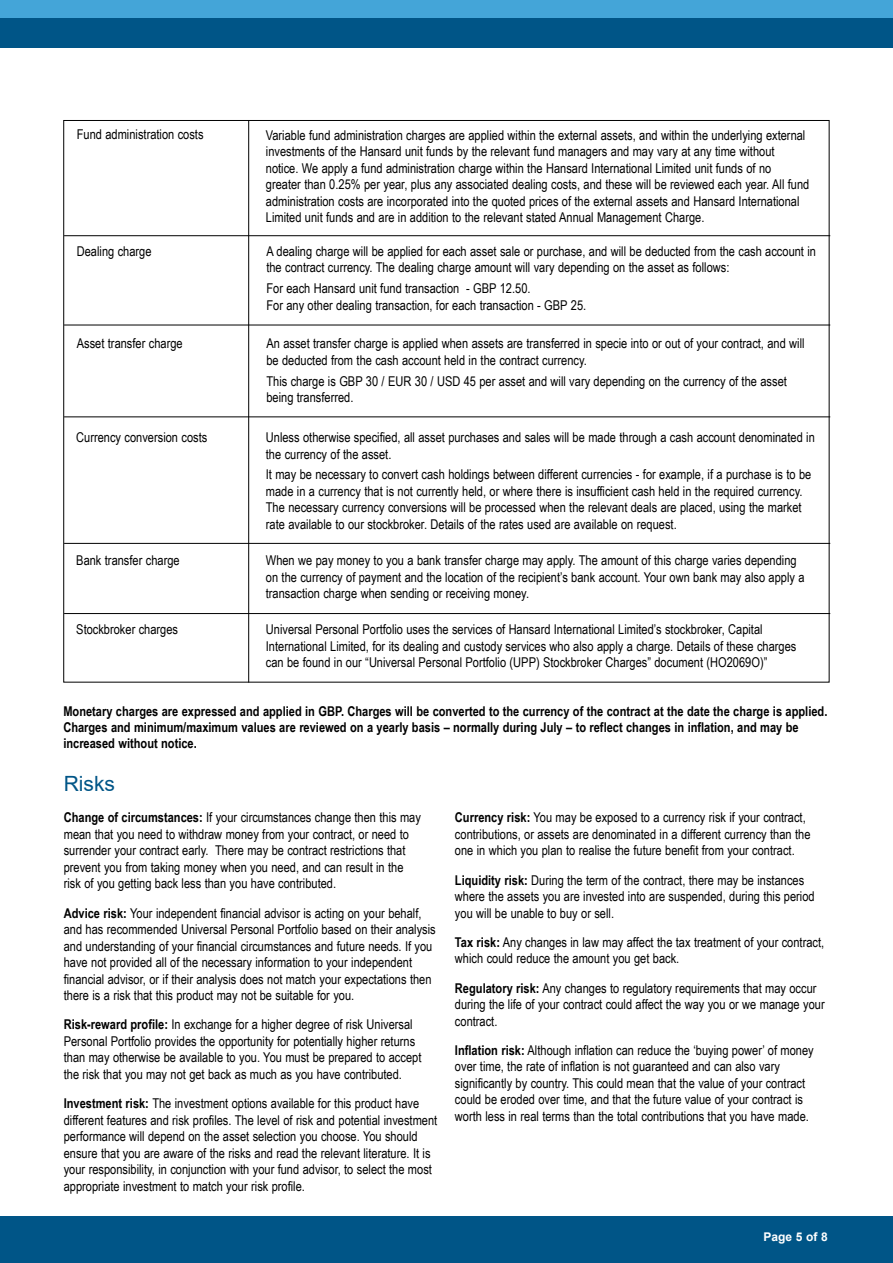
<style>
.page{position:relative;width:893px;height:1263px;background:#fff}
.page>*{position:absolute;margin:0;border:0;box-sizing:border-box;transform-origin:0 0}
.t1{font:21px "Arial";color:#005587}
.t2{font:13.5px/16.5px "Arial Narrow";color:#000}
.t3{font:700 13.5px/16.2px "Arial Narrow";color:#000}
.t4{font:700 12px "Arial";color:#fff}
.s1{font-weight:700}
</style>
<div class="page">
<div style="left:0;top:1216px;width:893px;height:47px;background:#005587"></div>
<div style="left:0;top:0;width:893px;height:33px;background:#44a5d8"></div>
<div style="left:0;top:19px;width:893px;height:29px;background:#005587"></div>
<hr style="left:248px;top:121px;width:1px;height:561px;background:#000">
<hr style="left:64px;top:325px;width:766px;height:1px;background:#000">
<hr style="left:64px;top:235px;width:766px;height:1px;background:#000">
<hr style="left:64px;top:416px;width:766px;height:1px;background:#000">
<hr style="left:64px;top:543px;width:766px;height:1px;background:#000">
<hr style="left:64px;top:613px;width:766px;height:1px;background:#000">
<p class="t2" style="left:77px;top:126px;width:128px">Fund administration costs</p>
<p class="t2" style="left:266px;top:126px;width:545px">Variable fund administration charges are applied within the external assets, and within the underlying external investments of the Hansard unit funds by the relevant fund managers and may vary at any time without notice. We apply a fund administration charge within the Hansard International Limited unit funds of no greater than 0.25% per year, plus any associated dealing costs, and these will be reviewed each year. All fund administration costs are incorporated into the quoted prices of the external assets and Hansard International Limited unit funds and are in addition to the relevant stated Annual Management Charge.</p>
<p class="t2" style="left:266px;top:242px;width:551px">A dealing charge will be applied for each asset sale or purchase, and will be deducted from the cash account in the contract currency. The dealing charge amount will vary depending on the asset as follows:</p>
<p class="t2" style="left:266px;top:280px;width:321px">For each Hansard unit fund transaction - GBP 12.50.<br>For any other dealing transaction, for each transaction - GBP 25.</p>
<p class="t2" style="left:266px;top:335px;width:540px">An asset transfer charge is applied when assets are transferred in specie into or out of your contract, and will be deducted from the cash account held in the contract currency.</p>
<p class="t2" style="left:266px;top:372px;width:522px">This charge is GBP 30 / EUR 30 / USD 45 per asset and will vary depending on the currency of the asset being transferred.</p>
<p class="t2" style="left:77px;top:242px;width:76px">Dealing charge</p>
<p class="t2" style="left:77px;top:335px;width:107px">Asset transfer charge</p>
<p class="t2" style="left:76px;top:429px;width:133px">Currency conversion costs</p>
<p class="t2" style="left:76px;top:552px;width:105px">Bank transfer charge</p>
<p class="t2" style="left:76px;top:621px;width:103px">Stockbroker charges</p>
<p class="t2" style="left:266px;top:429px;width:550px">Unless otherwise specified, all asset purchases and sales will be made through a cash account denominated in the currency of the asset.</p>
<p class="t2" style="left:266px;top:466px;width:547px">It may be necessary to convert cash holdings between different currencies - for example, if a purchase is to be made in a currency that is not currently held, or where there is insufficient cash held in the required currency.<br>The necessary currency conversions will be processed when the relevant deals are placed, using the market rate available to our stockbroker. Details of the rates used are available on request.</p>
<p class="t2" style="left:266px;top:552px;width:540px">When we pay money to you a bank transfer charge may apply. The amount of this charge varies depending on the currency of payment and the location of the recipient’s bank account. Your own bank may also apply a transaction charge when sending or receiving money.</p>
<p class="t2" style="left:266px;top:621px;width:532px">Universal Personal Portfolio uses the services of Hansard International Limited’s stockbroker, Capital<br>International Limited, for its dealing and custody services who also apply a charge. Details of these charges can be found in our “Universal Personal Portfolio (UPP) Stockbroker Charges” document (HO2069O)”</p>
<p class="t3" style="left:63px;top:702px;width:766px">Monetary charges are expressed and applied in GBP. Charges will be converted to the currency of the contract at the date the charge is applied.<br>Charges and minimum/maximum values are reviewed on a yearly basis – normally during July – to reflect changes in inflation, and may be increased without notice.</p>
<h1 class="t1" style="left:64px;top:769px;width:53px">Risks</h1>
<p class="t2" style="left:64px;top:809px;width:359px"><span class="s1">Change of circumstances:</span> If your circumstances change then this may mean that you need to withdraw money from your contract, or need to surrender your contract early. There may be contract restrictions that prevent you from taking money when you need, and can result in the risk of you getting back less than you have contributed.</p>
<p class="t2" style="left:64px;top:904px;width:373px"><span class="s1">Advice risk:</span> Your independent financial advisor is acting on your behalf, and has recommended Universal Personal Portfolio based on their analysis and understanding of your financial circumstances and future needs. If you have not provided all of the necessary information to your independent financial advisor, or if their analysis does not match your expectations then there is a risk that this product may not be suitable for you.</p>
<p class="t2" style="left:64px;top:1016px;width:359px"><span class="s1">Risk-reward profile:</span> In exchange for a higher degree of risk Universal Personal Portfolio provides the opportunity for potentially higher returns than may otherwise be available to you. You must be prepared to accept the risk that you may not get back as much as you have contributed.</p>
<p class="t2" style="left:64px;top:1095px;width:375px"><span class="s1">Investment risk:</span> The investment options available for this product have different features and risk profiles. The level of risk and potential investment performance will depend on the asset selection you choose. You should ensure that you are aware of the risks and read the relevant literature. It is your responsibility, in conjunction with your fund advisor, to select the most appropriate investment to match your risk profile.</p>
<p class="t2" style="left:455px;top:809px;width:357px"><span class="s1">Currency risk:</span> You may be exposed to a currency risk if your contract, contributions, or assets are denominated in a different currency than the one in which you plan to realise the future benefit from your contract.</p>
<p class="t2" style="left:455px;top:871px;width:361px"><span class="s1">Liquidity risk:</span> During the term of the contract, there may be instances where the assets you are invested into are suspended, during this period you will be unable to buy or sell.</p>
<p class="t2" style="left:455px;top:933px;width:371px"><span class="s1">Tax risk:</span> Any changes in law may affect the tax treatment of your contract, which could reduce the amount you get back.</p>
<p class="t2" style="left:455px;top:979px;width:371px"><span class="s1">Regulatory risk:</span> Any changes to regulatory requirements that may occur during the life of your contract could affect the way you or we manage your contract.</p>
<p class="t2" style="left:455px;top:1041px;width:360px"><span class="s1">Inflation risk:</span> Although inflation can reduce the ‘buying power’ of money over time, the rate of inflation is not guaranteed and can also vary significantly by country. This could mean that the value of your contract could be eroded over time, and that the future value of your contract is worth less in real terms than the total contributions that you have made.</p>
<p class="t4" style="left:763px;top:1228px;width:66px">Page 5 of 8</p>
</div>
